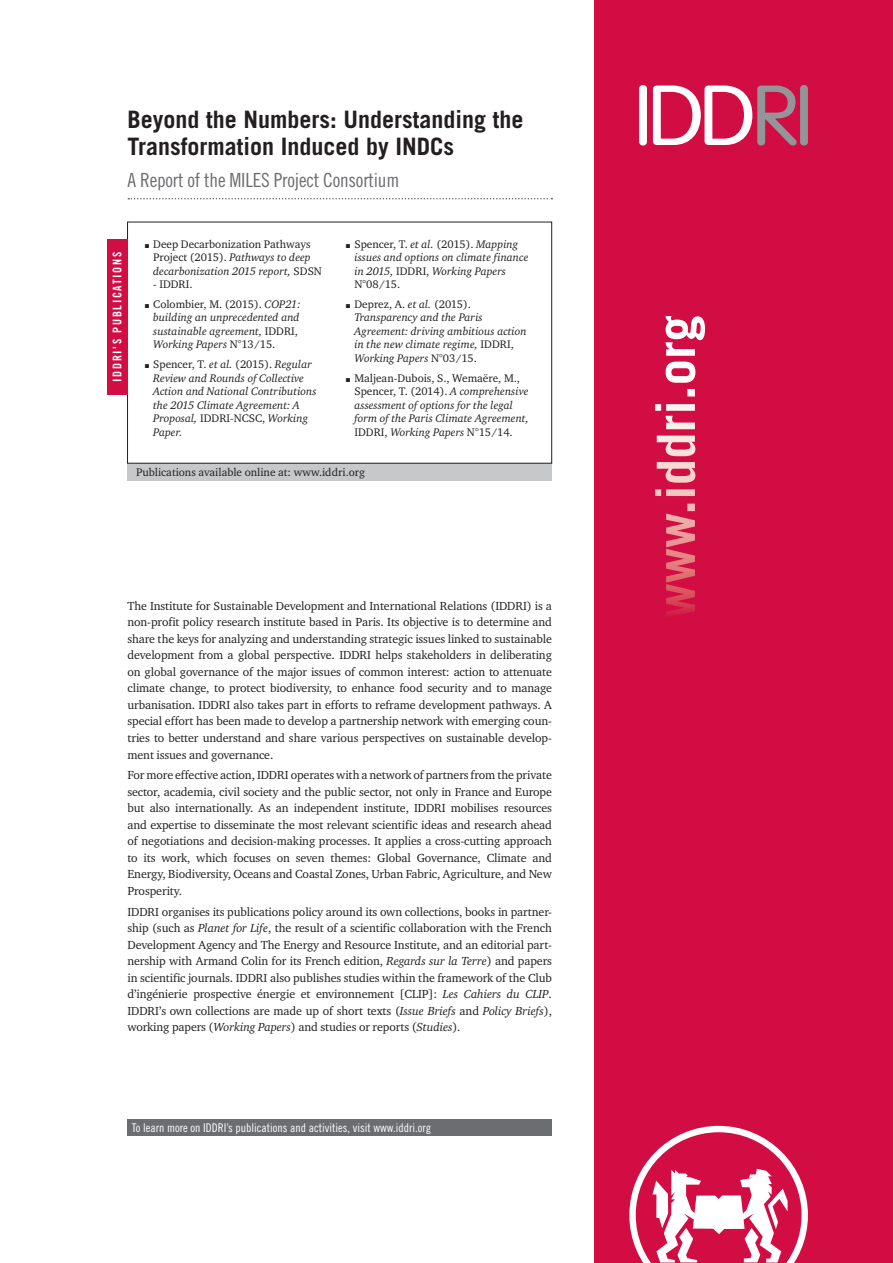
<style>
.page{position:relative;width:893px;height:1263px;background:#fff}
.page>*{position:absolute;margin:0;border:0;box-sizing:border-box;transform-origin:0 0}
.t4e{font:700 24px/27px "Trade Gothic LT Std";color:#231f20}
.auteurUne{font:19.5px "Trade Gothic LT Std Cn 18";letter-spacing:-.01em;color:#6c6d70}
.Texte4eFR{font:12px/16.5px "Charter ITC";letter-spacing:-.01em;color:#231f20;text-align:justify}
.txtTableau{font:12px "Trade Gothic LT Std Cn 18";color:#fff}
.t1{font:12px "Trade Gothic LT Std Bd Cn 20";letter-spacing:.14em;color:#fff}
.t2{font:italic 11.25px/13.5px "Charter ITC";color:#231f20}
.txtBiblio2{font:11.25px/13.5px "Charter ITC";color:#231f20}
.s1{font-style:italic}
.s2{font-style:normal}
</style>
<div class="page">
<div style="left:594px;top:0;width:299px;height:1263px;background:#d20d44"></div>
<svg style="left:655px;top:316px;width:50px;height:299px"></svg>
<div style="left:639px;top:85px;width:8px;height:60px;background:#fff;border-radius:4px"></div>
<svg style="left:653px;top:86px;width:144px;height:59px"></svg>
<div style="left:800px;top:85px;width:8px;height:60px;background:#939598;border-radius:4px"></div>
<svg style="left:128px;top:198px;width:424px;height:1px"></svg>
<div style="left:127px;top:1119px;width:425px;height:17px;background:#6c6d70"></div>
<div style="left:128px;top:463px;width:424px;height:18px;background:#c7c8ca"></div>
<div style="left:107px;top:239px;width:20px;height:155px;background:#d20d44"></div>
<svg style="left:629px;top:1126px;width:179px;height:137px"></svg>
<p class="t4e" style="left:128px;top:105px;width:397px">Beyond the Numbers: Understanding the<br>Transformation Induced by INDCs</p>
<p class="auteurUne" style="left:128px;top:169px;width:273px">A Report of the MILES Project Consortium</p>
<p class="t1" style="left:110px;top:382px;width:131px;rotate:-90deg">IDDRI'S PUBLICATIONS</p>
<p class="txtBiblio2" style="left:153px;top:237px;width:170px">Deep Decarbonization Pathways<br>Project (2015). <span class="s1">Pathways to deep decarbonization 2015 report,</span> SDSN</p>
<p class="txtBiblio2" style="left:153px;top:277px;width:41px">- IDDRI.</p>
<p class="t2" style="left:153px;top:297px;width:149px"><span class="s2">Colombier, M. (2015).</span> COP21: building an unprecedented and sustainable agreement, <span class="s2">IDDRI,<br></span>Working Papers <span class="s2">N°13/15.</span></p>
<p class="t2" style="left:153px;top:358px;width:165px"><span class="s2">Spencer, T.</span> et al. <span class="s2">(2015).</span> Regular<br>Review and Rounds of Collective<br>Action and National Contributions the 2015 Climate Agreement: A<br>Proposal, <span class="s2">IDDRI-NCSC,</span> Working<br>Paper.</p>
<p class="t2" style="left:354px;top:237px;width:175px"><span class="s2">Spencer, T.</span> et al. <span class="s2">(2015).</span> Mapping issues and options on climate finance in 2015, <span class="s2">IDDRI,</span> Working Papers<br><span class="s2">N°08/15.</span></p>
<p class="t2" style="left:354px;top:297px;width:174px"><span class="s2">Deprez, A.</span> et al. <span class="s2">(2015).<br></span>Transparency and the Paris<br>Agreement: driving ambitious action in the new climate regime, <span class="s2">IDDRI,<br></span>Working Papers <span class="s2">N°03/15.</span></p>
<p class="t2" style="left:354px;top:371px;width:176px"><span class="s2">Maljean-Dubois, S., Wemaëre, M., Spencer, T. (2014).</span> A comprehensive assessment of options for the legal form of the Paris Climate Agreement, <span class="s2">IDDRI,</span> Working Papers <span class="s2">N°15/14.</span></p>
<p class="txtBiblio2" style="left:136px;top:465px;width:231px">Publications available online at: www.iddri.org</p>
<p class="Texte4eFR" style="left:127px;top:598px;width:426px">The Institute for Sustainable Development and International Relations (IDDRI) is a non-profit policy research institute based in Paris. Its objective is to determine and share the keys for analyzing and understanding strategic issues linked to sustainable development from a global perspective. IDDRI helps stakeholders in deliberating on global governance of the major issues of common interest: action to attenuate climate change, to protect biodiversity, to enhance food security and to manage urbanisation. IDDRI also takes part in efforts to reframe development pathways. A special effort has been made to develop a partnership network with emerging coun&shy;tries to better understand and share various perspectives on sustainable develop&shy;ment issues and governance.</p>
<p class="Texte4eFR" style="left:127px;top:767px;width:426px">For more effective action, IDDRI operates with a network of partners from the private sector, academia, civil society and the public sector, not only in France and Europe but also internationally. As an independent institute, IDDRI mobilises resources and expertise to disseminate the most relevant scientific ideas and research ahead of negotiations and decision-making processes. It applies a cross-cutting approach to its work, which focuses on seven themes: Global Governance, Climate and Energy, Biodiversity, Oceans and Coastal Zones, Urban Fabric, Agriculture, and New Prosperity.</p>
<p class="Texte4eFR" style="left:127px;top:903px;width:426px">IDDRI organises its publications policy around its own collections, books in partner&shy;ship (such as <span class="s1">Planet for Life</span>, the result of a scientific collaboration with the French Development Agency and The Energy and Resource Institute, and an editorial part&shy;nership with Armand Colin for its French edition, <span class="s1">Regards sur la Terre</span>) and papers in scientific journals. IDDRI also publishes studies within the framework of the Club d’ingénierie prospective énergie et environnement [CLIP]: <span class="s1">Les Cahiers du CLIP</span>.<br>IDDRI’s own collections are made up of short texts (<span class="s1">Issue Briefs</span> and <span class="s1">Policy Briefs</span>), working papers (<span class="s1">Working Papers</span>) and studies or reports (<span class="s1">Studies</span>).</p>
<p class="txtTableau" style="left:132px;top:1121px;width:301px">To learn more on IDDRI’s publications and activities, visit www.iddri.org</p>
</div>
